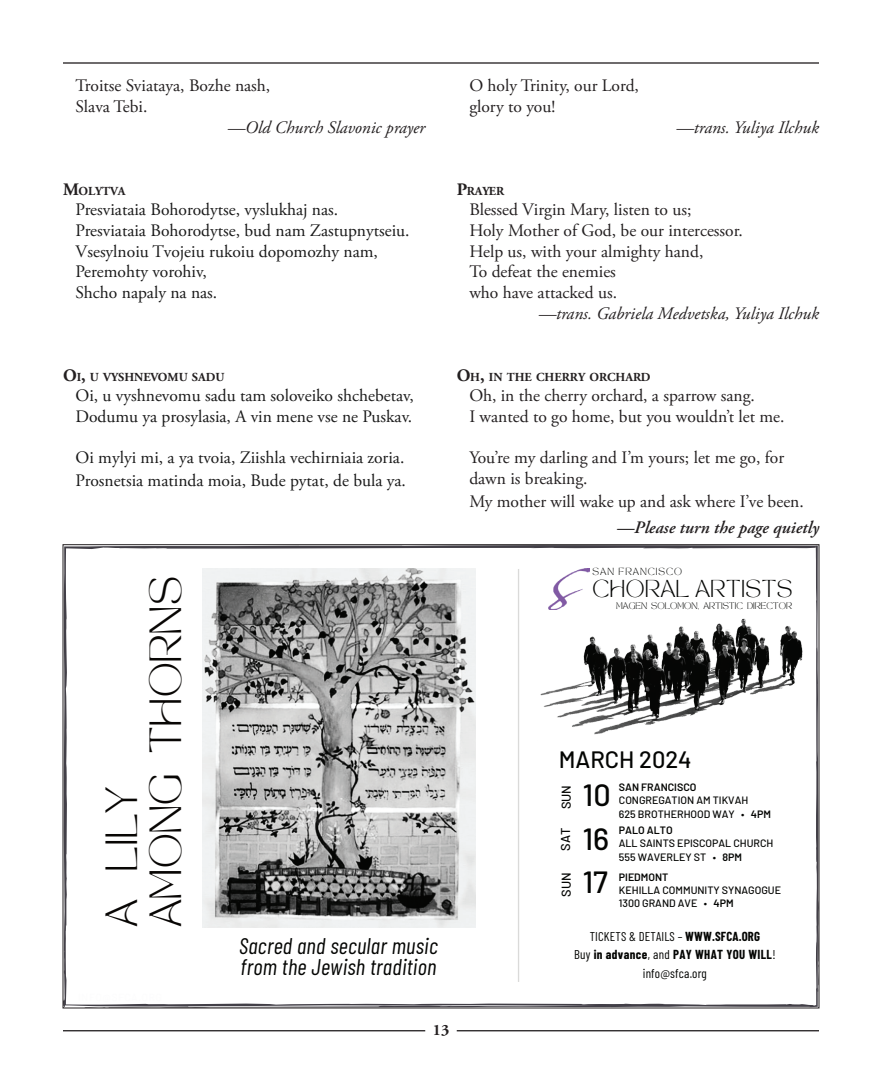
<style>
.page{position:relative;width:882px;height:1071px;background:#fff}
.page>*{position:absolute;margin:0;border:0;box-sizing:border-box;transform-origin:0 0}
.t1{font:31.5px/44.1px "TAN MONCHERI Regular";letter-spacing:-.005em;color:#080604}
.t2{font:500 30.62px "Barlow";color:#040503}
.t3{font:500 23.62px "Barlow";color:#040503}
.t4{font:italic 22.57px/21px "Barlow Condensed";letter-spacing:.01em;color:#040503}
.t5{font:17.5px/20.7px "Adobe Garamond Pro";letter-spacing:-.005em;color:#231f20}
.t6{font:17.5px/20.7px "Adobe Garamond Pro";color:#1a1a1a}
.t7{font:italic 17.5px "Adobe Garamond Pro";color:#231f20}
.t8{font:italic 600 17.5px "Adobe Garamond Pro";color:#231f20}
.t9{font:17.15px "TAN MONCHERI Regular";letter-spacing:.01em;color:#040503}
.t10{font:700 15.75px "Adobe Garamond";color:#231f20}
.t11{font:12.78px/18.2px "Barlow Condensed";letter-spacing:.01em;color:#040503;text-align:center}
.t12{font:500 12.78px "Barlow";color:#040503}
.t13{font:700 12.25px "Adobe Garamond Pro";color:#231f20}
.t14{font:500 10.67px/13.3px "Barlow";color:#040503}
.t15{font:600 10.67px "Barlow";color:#040503}
.t16{font:7.17px "TAN MONCHERI Regular";letter-spacing:.135em;color:#040503}
.t17{font:6.65px "TAN MONCHERI Regular";color:#040503}
.s1{font-size:17.5px}
.s2{font-weight:600}
.s3{font-weight:700}
</style>
<div class="page">
<hr style="left:63px;top:62px;width:756px;height:2px;background:#231f20">
<hr style="left:63px;top:1030px;width:362px;height:1px;background:#231f20">
<hr style="left:457px;top:1030px;width:362px;height:1px;background:#231f20">
<svg style="left:65px;top:546px;width:752px;height:460px"></svg>
<img style="left:537px;top:611px;width:276px;height:129px">
<hr style="left:518px;top:569px;width:1px;height:413px;background:#dadad9">
<img style="left:548px;top:569px;width:41px;height:41px">
<img style="left:202px;top:569px;width:273px;height:358px">
<p class="t5" style="left:76px;top:76px;width:196px">Troitse Sviataya, Bozhe nash,<br>Slava Tebi.</p>
<p class="t7" style="left:228px;top:117px;width:199px">—Old Church Slavonic prayer</p>
<p class="t5" style="left:469px;top:76px;width:171px">O holy Trinity, our Lord, glory to you!</p>
<p class="t7" style="left:676px;top:117px;width:144px">—trans. Yuliya Ilchuk</p>
<p class="t13" style="left:63px;top:184px;width:65px"><span class="s1">M</span>OLYTVA</p>
<p class="t6" style="left:76px;top:200px;width:335px">Presviataia Bohorodytse, vyslukhaj nas.<br>Presviataia Bohorodytse, bud nam Zastupnytseiu.<br>Vsesylnoiu Tvojeiu rukoiu dopomozhy nam, Peremohty vorohiv,<br>Shcho napaly na nas.</p>
<p class="t13" style="left:457px;top:184px;width:49px"><span class="s1">P</span>RAYER</p>
<p class="t5" style="left:469px;top:200px;width:275px">Blessed Virgin Mary, listen to us;<br>Holy Mother of God, be our intercessor.<br>Help us, with your almighty hand,<br>To defeat the enemies<br>who have attacked us.</p>
<p class="t7" style="left:539px;top:303px;width:282px">—trans. Gabriela Medvetska, Yuliya Ilchuk</p>
<p class="t13" style="left:63px;top:370px;width:163px"><span class="s1">O</span>I<span class="s1">,</span> U VYSHNEVOMU SADU</p>
<p class="t6" style="left:76px;top:386px;width:340px">Oi, u vyshnevomu sadu tam soloveiko shchebetav,<br>Dodumu ya prosylasia, A vin mene vse ne Puskav.</p>
<p class="t6" style="left:76px;top:447px;width:332px;line-height:22.8px">Oi mylyi mi, a ya tvoia, Ziishla vechirniaia zoria.<br>Prosnetsia matinda moia, Bude pytat, de bula ya.</p>
<h1 class="t1" style="left:101px;top:927px;width:352px;rotate:-90deg">A LILY<br>AMONG THORNS</h1>
<p class="t4" style="left:239px;top:934px;width:200px">Sacred and secular music from the Jewish tradition</p>
<p class="t13" style="left:457px;top:370px;width:195px"><span class="s1">O</span>H<span class="s1">,</span> IN THE CHERRY ORCHARD</p>
<p class="t5" style="left:469px;top:386px;width:317px">Oh, in the cherry orchard, a sparrow sang.<br>I wanted to go home, but you wouldn’t let me.</p>
<p class="t5" style="left:469px;top:448px;width:316px">You’re my darling and I’m yours; let me go, for dawn is breaking.</p>
<p class="t5" style="left:469px;top:491px;width:336px">My mother will wake up and ask where I’ve been.</p>
<p class="t8" style="left:617px;top:518px;width:204px">—Please turn the page quietly</p>
<p class="t16" style="left:593px;top:566px;width:91px">SAN FRANCISCO</p>
<p class="t17" style="left:616px;top:601px;width:178px">MAGEN SOLOMON, ARTISTIC DIRECTOR</p>
<p class="t9" style="left:593px;top:576px;width:201px">CHORAL ARTISTS</p>
<h3 class="t3" style="left:559px;top:745px;width:134px">MARCH 2024</h3>
<p class="t12" style="left:558px;top:809px;width:26px;rotate:-90deg">SUN</p>
<h2 class="t2" style="left:583px;top:775px;width:29px">10</h2>
<p class="t15" style="left:619px;top:780px;width:79px">SAN FRANCISCO</p>
<p class="t14" style="left:619px;top:793px;width:154px">CONGREGATION AM TIKVAH<br>625 BROTHERHOOD WAY • <span class="s2">4PM</span></p>
<p class="t12" style="left:558px;top:851px;width:24px;rotate:-90deg">SAT</p>
<h2 class="t2" style="left:583px;top:820px;width:28px">16</h2>
<p class="t15" style="left:619px;top:824px;width:55px">PALO ALTO</p>
<p class="t14" style="left:619px;top:837px;width:156px">ALL SAINTS EPISCOPAL CHURCH<br>555 WAVERLEY ST • <span class="s2">8PM</span></p>
<p class="t12" style="left:558px;top:897px;width:26px;rotate:-90deg">SUN</p>
<h2 class="t2" style="left:583px;top:863px;width:27px">17</h2>
<p class="t15" style="left:619px;top:870px;width:51px">PIEDMONT</p>
<p class="t14" style="left:619px;top:883px;width:164px">KEHILLA COMMUNITY SYNAGOGUE<br>1300 GRAND AVE • <span class="s2">4PM</span></p>
<p class="t11" style="left:574px;top:927px;width:203px">TICKETS &amp; DETAILS – <span class="s3">WWW.SFCA.ORG<br></span>Buy <span class="s3">in advance</span>, and <span class="s3">PAY WHAT YOU WILL</span>! info@sfca.org</p>
<p class="t10" style="left:433px;top:1021px;width:17px">13</p>
</div>
